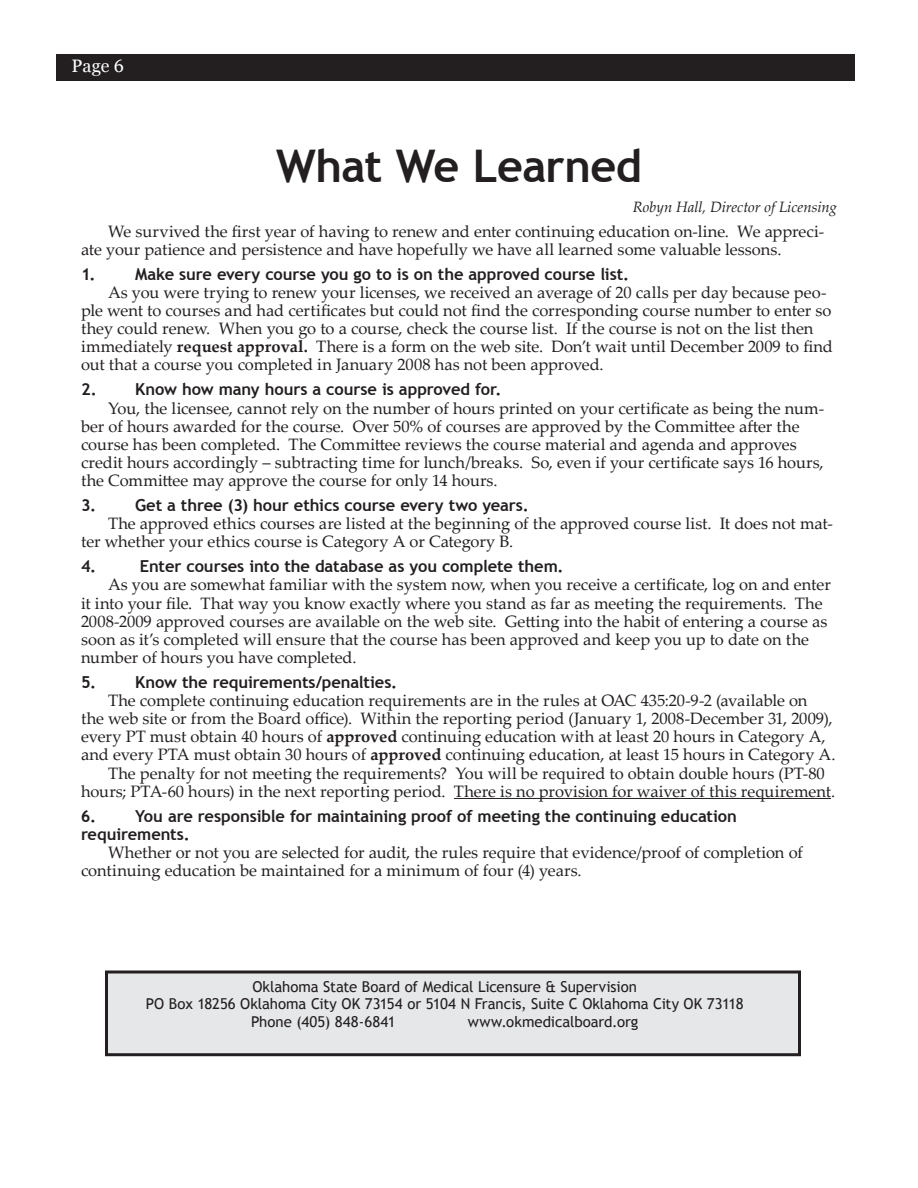
<style>
.page{position:relative;width:918px;height:1188px;background:#fff}
.page>*{position:absolute;margin:0;border:0;box-sizing:border-box;transform-origin:0 0}
.t1{font:700 45px "Trebuchet MS";letter-spacing:-.015em;color:#231f20}
.t2{font:18px "Georgia";color:#fff}
.t3{font:16.5px/18.1px "Palatino Linotype";color:#231f20}
.t4{font:700 16.5px/18.1px "Trebuchet MS";letter-spacing:-.005em;color:#231f20}
.t5{font:15px/16.5px "Trebuchet MS";letter-spacing:-.005em;color:#231f20;text-align:center}
.t6{font:italic 15px "Palatino Linotype";letter-spacing:-.005em;color:#231f20}
.s1{font-weight:700}
</style>
<div class="page">
<div style="left:56px;top:54px;width:798px;height:27px;background:#231f20"></div>
<hr style="left:454px;top:798px;width:377px;height:1px;background:#231f20">
<div style="left:106px;top:972px;width:694px;height:83px;background:#e6e7e9"></div>
<div style="left:105px;top:970px;width:696px;height:86px;border:3px solid #231f20"></div>
<p class="t2" style="left:72px;top:55px;width:54px">Page 6</p>
<h1 class="t1" style="left:276px;top:138px;width:367px">What We Learned</h1>
<p class="t6" style="left:633px;top:196px;width:206px">Robyn Hall, Director of Licensing</p>
<p class="t3" style="left:81px;top:221px;width:745px;text-indent:27px">We survived the first year of having to renew and enter continuing education on-line. We appreci&shy;ate your patience and persistence and have hopefully we have all learned some valuable lessons.</p>
<p class="t4" style="left:81px;top:265px;width:550px">1. Make sure every course you go to is on the approved course list.</p>
<p class="t3" style="left:81px;top:283px;width:754px;text-indent:27px">As you were trying to renew your licenses, we received an average of 20 calls per day because peo&shy;ple went to courses and had certificates but could not find the corresponding course number to enter so they could renew. When you go to a course, check the course list. If the course is not on the list then immediately <span class="s1">request approval.</span> There is a form on the web site. Don’t wait until December 2009 to find out that a course you completed in January 2008 has not been approved.</p>
<p class="t4" style="left:81px;top:380px;width:422px">2. Know how many hours a course is approved for.</p>
<p class="t3" style="left:81px;top:398px;width:745px;text-indent:27px">You, the licensee, cannot rely on the number of hours printed on your certificate as being the num&shy;ber of hours awarded for the course. Over 50% of courses are approved by the Committee after the course has been completed. The Committee reviews the course material and agenda and approves credit hours accordingly – subtracting time for lunch/breaks. So, even if your certificate says 16 hours, the Committee may approve the course for only 14 hours.</p>
<p class="t4" style="left:81px;top:496px;width:449px">3. Get a three (3) hour ethics course every two years.</p>
<p class="t3" style="left:81px;top:514px;width:753px;text-indent:27px">The approved ethics courses are listed at the beginning of the approved course list. It does not mat&shy;ter whether your ethics course is Category A or Category B.</p>
<p class="t4" style="left:81px;top:557px;width:17px">4.</p>
<p class="t4" style="left:140px;top:557px;width:425px">Enter courses into the database as you complete them.</p>
<p class="t3" style="left:81px;top:575px;width:751px;text-indent:27px">As you are somewhat familiar with the system now, when you receive a certificate, log on and enter it into your file. That way you know exactly where you stand as far as meeting the requirements. The 2008-2009 approved courses are available on the web site. Getting into the habit of entering a course as soon as it’s completed will ensure that the course has been approved and keep you up to date on the number of hours you have completed.</p>
<p class="t4" style="left:81px;top:673px;width:318px">5. Know the requirements/penalties.</p>
<p class="t3" style="left:108px;top:691px;width:701px">The complete continuing education requirements are in the rules at OAC 435:20-9-2 (available on</p>
<p class="t3" style="left:81px;top:709px;width:753px">the web site or from the Board office). Within the reporting period (January 1, 2008-December 31, 2009),</p>
<p class="t3" style="left:81px;top:727px;width:746px">every PT must obtain 40 hours of <span class="s1">approved</span> continuing education with at least 20 hours in Category A,</p>
<p class="t3" style="left:81px;top:745px;width:756px">and every PTA must obtain 30 hours of <span class="s1">approved</span> continuing education, at least 15 hours in Category A.</p>
<p class="t3" style="left:108px;top:763px;width:718px">The penalty for not meeting the requirements? You will be required to obtain double hours (PT-80</p>
<p class="t3" style="left:81px;top:781px;width:756px">hours; PTA-60 hours) in the next reporting period. There is no provision for waiver of this requirement.</p>
<p class="t4" style="left:81px;top:807px;width:657px">6. You are responsible for maintaining proof of meeting the continuing education requirements.</p>
<p class="t3" style="left:81px;top:843px;width:723px;text-indent:27px">Whether or not you are selected for audit, the rules require that evidence/proof of completion of continuing education be maintained for a minimum of four (4) years.</p>
<p class="t5" style="left:146px;top:979px;width:599px">Oklahoma State Board of Medical Licensure &amp; Supervision<br>PO Box 18256 Oklahoma City OK 73154 or 5104 N Francis, Suite C Oklahoma City OK 73118</p>
<p class="t5" style="left:251px;top:1013px;width:146px">Phone (405) 848-6841</p>
<p class="t5" style="left:468px;top:1013px;width:172px">www.okmedicalboard.org</p>
</div>
